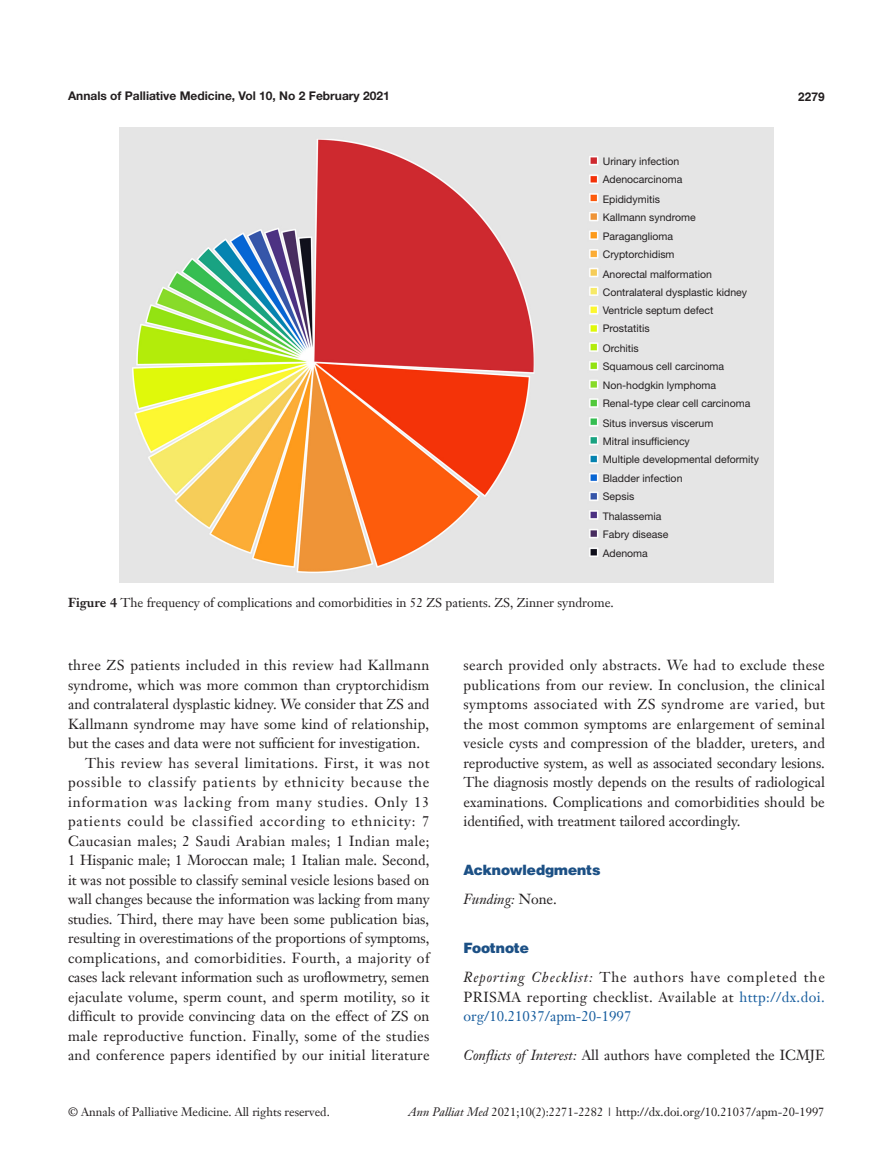
<style>
.page{position:relative;width:893px;height:1170px;background:#fff}
.page>*{position:absolute;margin:0;border:0;box-sizing:border-box;transform-origin:0 0}
.t1{font:14.25px/19.5px "Janson Text LT";letter-spacing:.005em;color:#231f20;text-align:justify}
.t2{font:900 14.25px "Helvetica";color:#1c5085}
.t3{font:italic 14.25px "Janson Text LT";color:#231f20}
.二级标题下沉{font:12.75px "Janson Text LT";color:#231f20}
.t4{font:12px "Janson Text LT";letter-spacing:-.005em;color:#231f20}
.t5{font:700 12px "Helvetica Neue LT Pro";color:#231f20}
.t6{font:700 12px "Helvetica";color:#231f20}
.二级标题下沉-2{font:10.5px "Helvetica Neue LT Pro";color:#231f20}
.s1{font-weight:700}
.s2{font-style:normal}
.s3{font-style:italic}
.s4{color:#175d9e}
</style>
<div class="page">
<img style="left:119px;top:128px;width:655px;height:454px">
<p class="t5" style="left:68px;top:88px;width:323px">Annals of Palliative Medicine, Vol 10, No 2 February 2021</p>
<p class="t6" style="left:798px;top:89px;width:28px">2279</p>
<p class="二级标题下沉-2" style="left:603px;top:155px;width:78px">Urinary infection</p>
<p class="二级标题下沉-2" style="left:603px;top:173px;width:81px">Adenocarcinoma</p>
<p class="二级标题下沉-2" style="left:603px;top:193px;width:59px">Epididymitis</p>
<p class="二级标题下沉-2" style="left:603px;top:211px;width:94px">Kallmann syndrome</p>
<p class="二级标题下沉-2" style="left:603px;top:230px;width:72px">Paraganglioma</p>
<p class="二级标题下沉-2" style="left:603px;top:248px;width:73px">Cryptorchidism</p>
<p class="二级标题下沉-2" style="left:603px;top:268px;width:111px">Anorectal malformation</p>
<p class="二级标题下沉-2" style="left:603px;top:286px;width:146px">Contralateral dysplastic kidney</p>
<p class="二级标题下沉-2" style="left:603px;top:304px;width:112px">Ventricle septum defect</p>
<p class="二级标题下沉-2" style="left:603px;top:322px;width:48px">Prostatitis</p>
<p class="二级标题下沉-2" style="left:603px;top:341px;width:37px">Orchitis</p>
<p class="二级标题下沉-2" style="left:603px;top:359px;width:123px">Squamous cell carcinoma</p>
<p class="二级标题下沉-2" style="left:603px;top:379px;width:115px">Non-hodgkin lymphoma</p>
<p class="二级标题下沉-2" style="left:603px;top:397px;width:149px">Renal-type clear cell carcinoma</p>
<p class="二级标题下沉-2" style="left:603px;top:416px;width:112px">Situs inversus viscerum</p>
<p class="二级标题下沉-2" style="left:603px;top:434px;width:89px">Mitral insufficiency</p>
<p class="二级标题下沉-2" style="left:603px;top:452px;width:158px">Multiple developmental deformity</p>
<p class="二级标题下沉-2" style="left:603px;top:472px;width:81px">Bladder infection</p>
<p class="二级标题下沉-2" style="left:603px;top:490px;width:33px">Sepsis</p>
<p class="二级标题下沉-2" style="left:603px;top:509px;width:60px">Thalassemia</p>
<p class="二级标题下沉-2" style="left:603px;top:527px;width:67px">Fabry disease</p>
<p class="二级标题下沉-2" style="left:603px;top:547px;width:47px">Adenoma</p>
<p class="二级标题下沉" style="left:68px;top:594px;width:547px"><span class="s1">Figure 4</span> The frequency of complications and comorbidities in 52 ZS patients. ZS, Zinner syndrome.</p>
<p class="t1" style="left:68px;top:655px;width:363px">three ZS patients included in this review had Kallmann syndrome, which was more common than cryptorchidism and contralateral dysplastic kidney. We consider that ZS and Kallmann syndrome may have some kind of relationship, but the cases and data were not sufficient for investigation.</p>
<p class="t1" style="left:68px;top:753px;width:363px;text-indent:17px">This review has several limitations. First, it was not possible to classify patients by ethnicity because the information was lacking from many studies. Only 13 patients could be classified according to ethnicity: 7<br>Caucasian males; 2 Saudi Arabian males; 1 Indian male; 1 Hispanic male; 1 Moroccan male; 1 Italian male. Second, it was not possible to classify seminal vesicle lesions based on wall changes because the information was lacking from many studies. Third, there may have been some publication bias, resulting in overestimations of the proportions of symptoms, complications, and comorbidities. Fourth, a majority of cases lack relevant information such as uroflowmetry, semen ejaculate volume, sperm count, and sperm motility, so it difficult to provide convincing data on the effect of ZS on male reproductive function. Finally, some of the studies and conference papers identified by our initial literature</p>
<p class="t1" style="left:463px;top:655px;width:363px">search provided only abstracts. We had to exclude these publications from our review. In conclusion, the clinical symptoms associated with ZS syndrome are varied, but the most common symptoms are enlargement of seminal vesicle cysts and compression of the bladder, ureters, and reproductive system, as well as associated secondary lesions.<br>The diagnosis mostly depends on the results of radiological examinations. Complications and comorbidities should be identified, with treatment tailored accordingly.</p>
<p class="t2" style="left:463px;top:860px;width:139px">Acknowledgments</p>
<p class="t3" style="left:463px;top:890px;width:95px">Funding: <span class="s2">None.</span></p>
<p class="t2" style="left:463px;top:938px;width:67px">Footnote</p>
<p class="t1" style="left:463px;top:967px;width:363px"><span class="s3">Reporting Checklist:</span> The authors have completed the PRISMA reporting checklist. Available at <span class="s4">http://dx.doi. org/10.21037/apm-20-1997</span></p>
<p class="t1" style="left:463px;top:1045px;width:363px"><span class="s3">Conflicts of Interest:</span> All authors have completed the ICMJE</p>
<p class="t4" style="left:68px;top:1104px;width:263px">© Annals of Palliative Medicine. All rights reserved.</p>
<p class="t4" style="left:409px;top:1104px;width:417px"><span class="s3">Ann Palliat Med</span> 2021;10(2):2271-2282 | http://dx.doi.org/10.21037/apm-20-1997</p>
</div>
